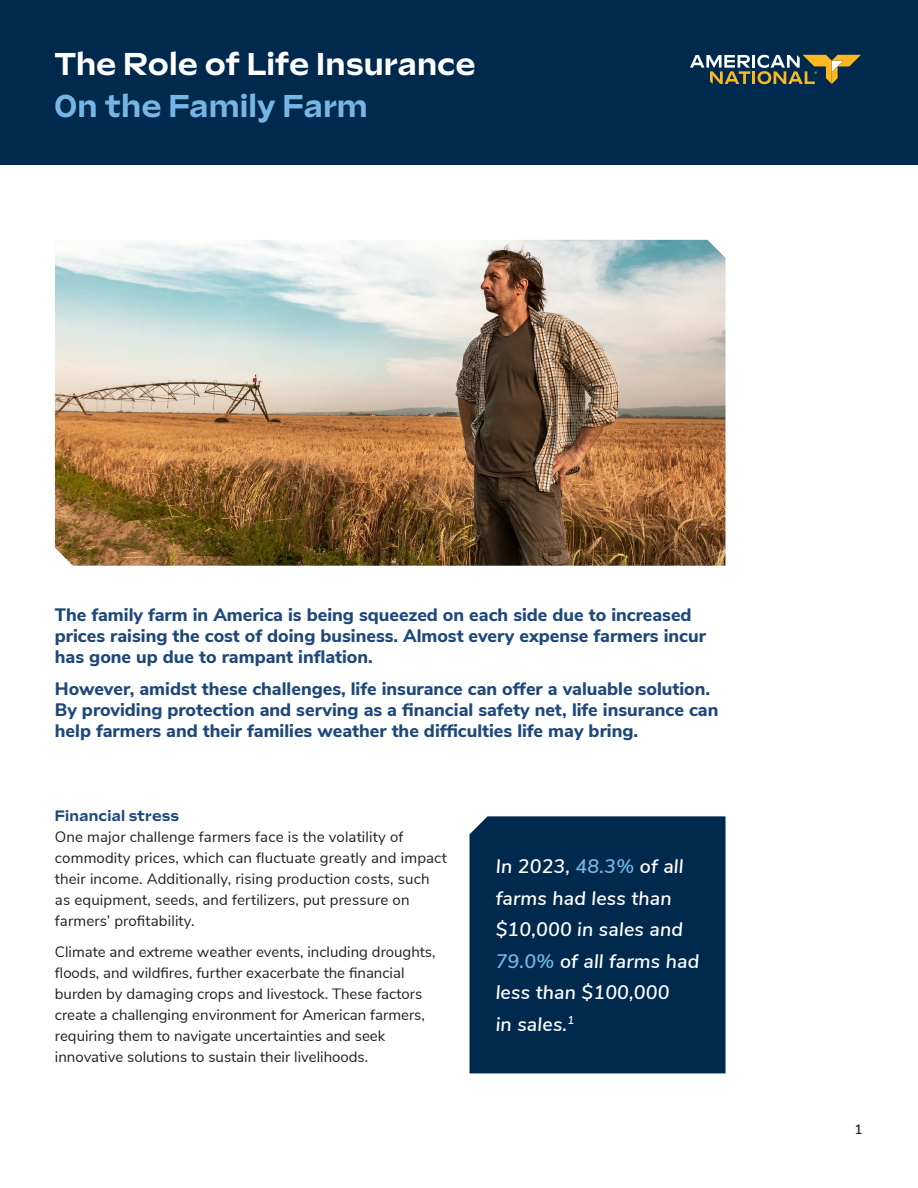
<style>
.page{position:relative;width:918px;height:1188px;background:#fff}
.page>*{position:absolute;margin:0;border:0;box-sizing:border-box;transform-origin:0 0}
.t1{font:300 31.5px/42px "Sculpin Var Roman";color:#fff}
.Running_Text{font:italic 600 19.5px/31.5px "Nunito Sans";letter-spacing:.01em;color:#fff}
.Running_Text-2{font:800 18px/21px "Nunito Sans";color:#1e4879}
.Running_Text-3{font:15px/21px "Nunito Sans";color:#231f20}
._12pt_minisub_mid_blue{font:300 15px "Sculpin Var Roman";letter-spacing:.015em;color:#1e4879}
.t2{font:600 13.5px "Nunito Sans";color:#231f20}
.s1{color:#77b6e4}
</style>
<div class="page">
<div style="left:0;top:0;width:918px;height:165px;background:#00294e"></div>
<svg style="left:690px;top:55px;width:171px;height:29px"></svg>
<img style="left:55px;top:240px;width:670px;height:326px">
<div style="left:470px;top:816px;width:256px;height:257px;background:#00294e"></div>
<p class="t1" style="left:54px;top:43px;width:423px">The Role of Life Insurance<br><span class="s1">0n the Family Farm</span></p>
<p class="Running_Text-2" style="left:55px;top:603px;width:652px">The family farm in America is being squeezed on each side due to increased prices raising the cost of doing business. Almost every expense farmers incur has gone up due to rampant inflation.</p>
<p class="Running_Text-2" style="left:55px;top:677px;width:665px">However, amidst these challenges, life insurance can offer a valuable solution.<br>By providing protection and serving as a financial safety net, life insurance can help farmers and their families weather the difficulties life may bring.</p>
<p class="_12pt_minisub_mid_blue" style="left:55px;top:807px;width:126px">Financial stress</p>
<p class="Running_Text-3" style="left:55px;top:825px;width:393px">One major challenge farmers face is the volatility of commodity prices, which can fluctuate greatly and impact their income. Additionally, rising production costs, such as equipment, seeds, and fertilizers, put pressure on farmers’ profitability.</p>
<p class="Running_Text-3" style="left:55px;top:940px;width:382px">Climate and extreme weather events, including droughts, floods, and wildfires, further exacerbate the financial burden by damaging crops and livestock. These factors create a challenging environment for American farmers, requiring them to navigate uncertainties and seek innovative solutions to sustain their livelihoods.</p>
<p class="Running_Text" style="left:496px;top:849px;width:205px">In 2023, <span class="s1">48.3%</span> of all farms had less than $10,000 in sales and<br><span class="s1">79.0%</span> of all farms had less than $100,000<br>in sales.<sup>1</sup></p>
<p class="t2" style="left:854px;top:1119px;width:10px">1</p>
</div>
